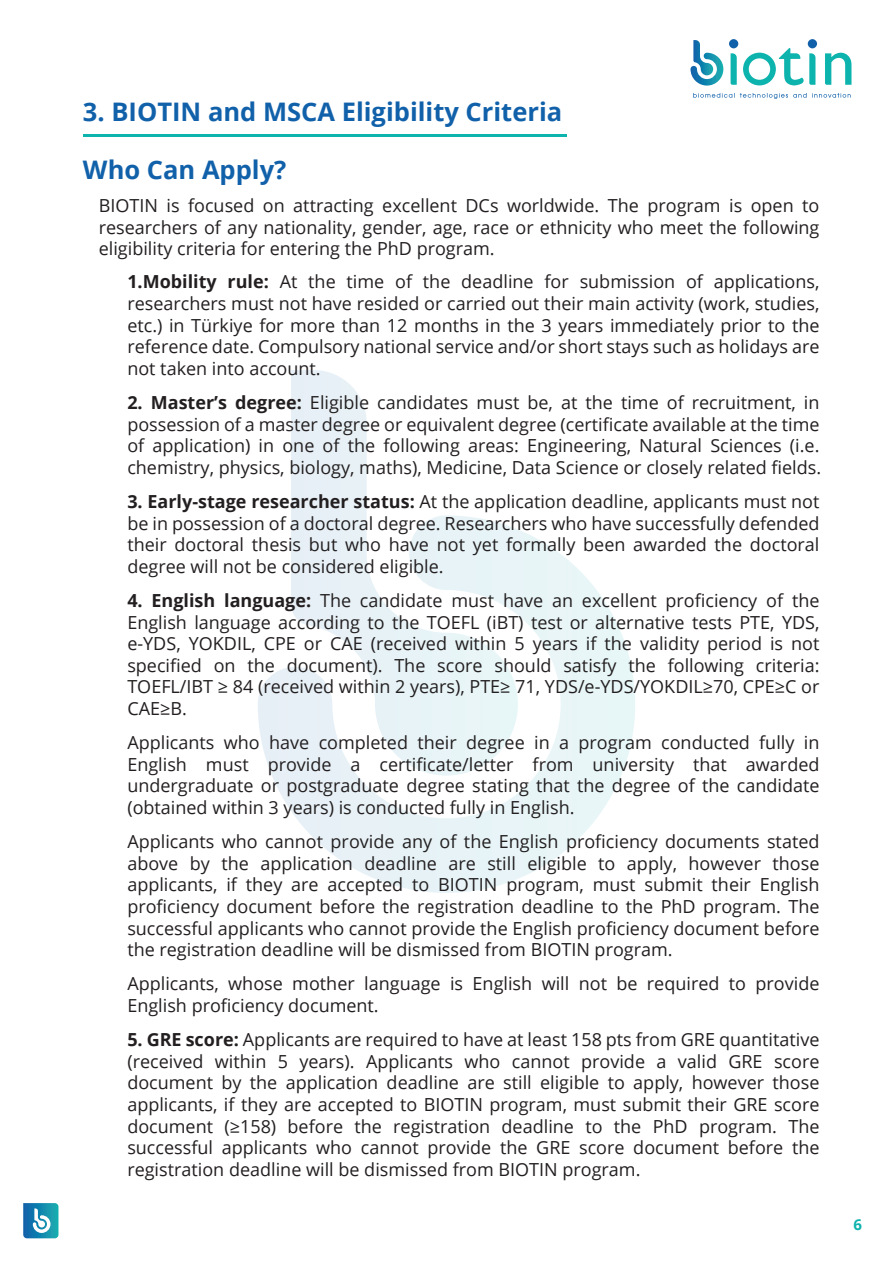
<style>
.page{position:relative;width:893px;height:1263px;background:#fff}
.page>*{position:absolute;margin:0;border:0;box-sizing:border-box;transform-origin:0 0}
.t1{font:700 25.5px "Open Sans";color:#1161aa}
.t2{font:18px/21.6px "Open Sans";color:#231f20;text-align:justify}
.t3{font:700 15px "Open Sans";color:#0db3ad}
.s1{font-weight:700}
</style>
<div class="page">
<svg style="left:258px;top:530px;width:377px;height:363px"></svg>
<svg style="left:291px;top:370px;width:227px;height:406px"></svg>
<svg style="left:693px;top:93px;width:158px;height:6px"></svg>
<svg style="left:825px;top:52px;width:26px;height:33px"></svg>
<svg style="left:731px;top:53px;width:6px;height:32px"></svg>
<div style="left:729px;top:39px;width:9px;height:9px;background:#1161aa;border-radius:50%"></div>
<div style="left:808px;top:39px;width:9px;height:9px;background:#1161aa;border-radius:50%"></div>
<svg style="left:690px;top:40px;width:33px;height:46px"></svg>
<svg style="left:743px;top:48px;width:72px;height:38px"></svg>
<hr style="left:83px;top:134px;width:483px;height:2px;background:#0db3ad">
<svg style="left:23px;top:1203px;width:35px;height:35px"></svg>
<h1 class="t1" style="left:83px;top:94px;width:481px">3. BIOTIN and MSCA Eligibility Criteria</h1>
<h1 class="t1" style="left:83px;top:151px;width:205px">Who Can Apply?</h1>
<p class="t2" style="left:99px;top:194px;width:722px">BIOTIN is focused on attracting excellent DCs worldwide. The program is open to researchers of any nationality, gender, age, race or ethnicity who meet the following eligibility criteria for entering the PhD program.</p>
<p class="t2" style="left:127px;top:270px;width:694px"><span class="s1">1.Mobility rule:</span> At the time of the deadline for submission of applications, researchers must not have resided or carried out their main activity (work, studies, etc.) in Türkiye for more than 12 months in the 3 years immediately prior to the reference date. Compulsory national service and/or short stays such as holidays are not taken into account.</p>
<p class="t2" style="left:127px;top:391px;width:695px"><span class="s1">2. Master’s degree:</span> Eligible candidates must be, at the time of recruitment, in possession of a master degree or equivalent degree (certificate available at the time of application) in one of the following areas: Engineering, Natural Sciences (i.e. chemistry, physics, biology, maths), Medicine, Data Science or closely related fields.</p>
<p class="t2" style="left:127px;top:490px;width:694px"><span class="s1">3. Early-stage researcher status:</span> At the application deadline, applicants must not be in possession of a doctoral degree. Researchers who have successfully defended their doctoral thesis but who have not yet formally been awarded the doctoral degree will not be considered eligible.</p>
<p class="t2" style="left:127px;top:589px;width:694px"><span class="s1">4. English language:</span> The candidate must have an excellent proficiency of the English language according to the TOEFL (iBT) test or alternative tests PTE, YDS, e-YDS, YOKDIL, CPE or CAE (received within 5 years if the validity period is not specified on the document). The score should satisfy the following criteria:<br>TOEFL/IBT ≥ 84 (received within 2 years), PTE≥ 71, YDS/e-YDS/YOKDIL≥70, CPE≥C or CAE≥B.</p>
<p class="t2" style="left:127px;top:731px;width:694px">Applicants who have completed their degree in a program conducted fully in English must provide a certificate/letter from university that awarded undergraduate or postgraduate degree stating that the degree of the candidate (obtained within 3 years) is conducted fully in English.</p>
<p class="t2" style="left:127px;top:830px;width:694px">Applicants who cannot provide any of the English proficiency documents stated above by the application deadline are still eligible to apply, however those applicants, if they are accepted to BIOTIN program, must submit their English proficiency document before the registration deadline to the PhD program. The successful applicants who cannot provide the English proficiency document before the registration deadline will be dismissed from BIOTIN program.</p>
<p class="t2" style="left:127px;top:972px;width:694px">Applicants, whose mother language is English will not be required to provide<br>English proficiency document.</p>
<p class="t2" style="left:127px;top:1028px;width:694px"><span class="s1">5. GRE score:</span> Applicants are required to have at least 158 pts from GRE quantitative (received within 5 years). Applicants who cannot provide a valid GRE score document by the application deadline are still eligible to apply, however those applicants, if they are accepted to BIOTIN program, must submit their GRE score document (≥158) before the registration deadline to the PhD program. The successful applicants who cannot provide the GRE score document before the registration deadline will be dismissed from BIOTIN program.</p>
<p class="t3" style="left:853px;top:1213px;width:10px">6</p>
</div>
